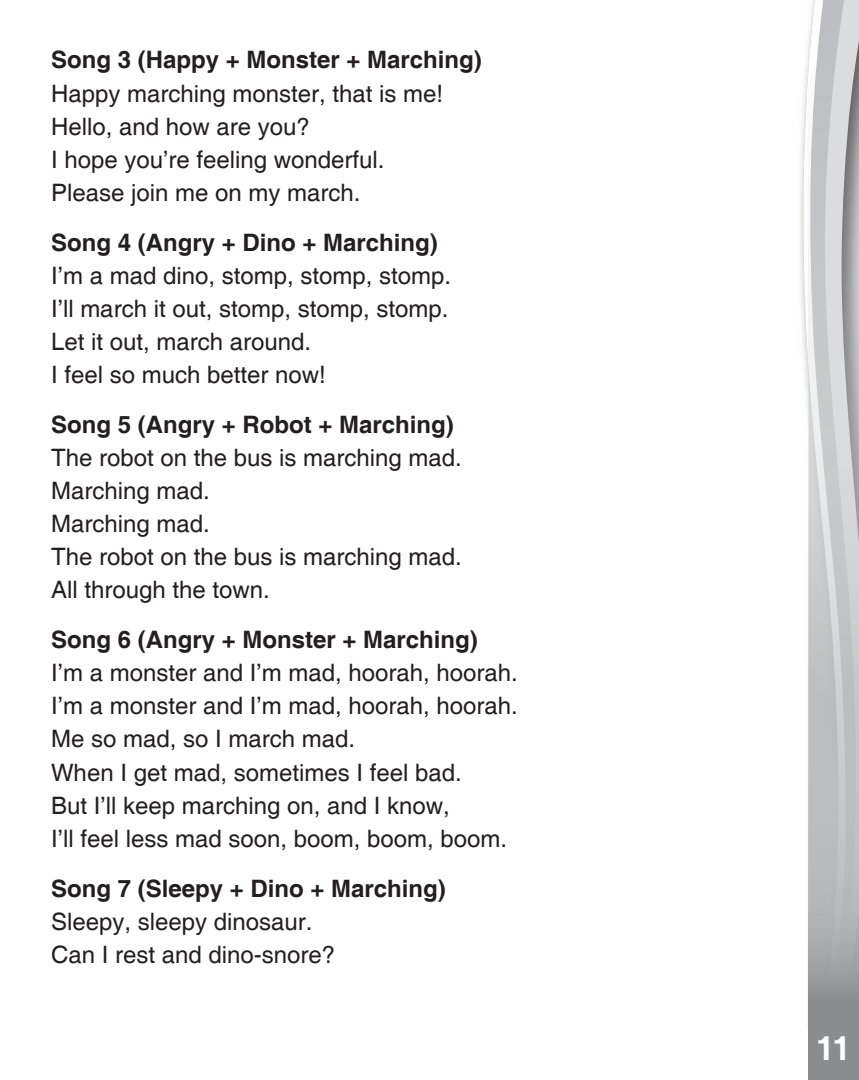
<style>
.page{position:relative;width:859px;height:1080px;background:#fff}
.page>*{position:absolute;margin:0;border:0;box-sizing:border-box;transform-origin:0 0}
.t1{font:700 33px "Helvetica";color:#fff}
.t2{font:700 33px "Helvetica";color:#fff}
.point{font:24px "Helvetica";color:#231f20}
.point-2{font:700 24px "Helvetica";color:#231f20}
</style>
<div class="page">
<svg style="left:802px;top:47px;width:6px;height:363px"></svg>
<svg style="left:808px;top:0;width:51px;height:1080px;background:#bebfc2"></svg>
<p class="point-2" style="left:51px;top:45px;width:432px">Song 3 (Happy + Monster + Marching)</p>
<p class="point" style="left:51px;top:79px;width:394px">Happy marching monster, that is me!</p>
<p class="point" style="left:51px;top:112px;width:260px">Hello, and how are you?</p>
<p class="point" style="left:51px;top:145px;width:335px">I hope you’re feeling wonderful.</p>
<p class="point" style="left:51px;top:178px;width:311px">Please join me on my march.</p>
<p class="point-2" style="left:51px;top:228px;width:388px">Song 4 (Angry + Dino + Marching)</p>
<p class="point" style="left:51px;top:261px;width:402px">I’m a mad dino, stomp, stomp, stomp.</p>
<p class="point" style="left:51px;top:295px;width:399px">I’ll march it out, stomp, stomp, stomp.</p>
<p class="point" style="left:51px;top:328px;width:262px">Let it out, march around.</p>
<p class="point" style="left:51px;top:361px;width:276px">I feel so much better now!</p>
<p class="point-2" style="left:51px;top:410px;width:404px">Song 5 (Angry + Robot + Marching)</p>
<p class="point" style="left:51px;top:444px;width:412px">The robot on the bus is marching mad.</p>
<p class="point" style="left:51px;top:477px;width:160px">Marching mad.</p>
<p class="point" style="left:51px;top:510px;width:160px">Marching mad.</p>
<p class="point" style="left:51px;top:543px;width:412px">The robot on the bus is marching mad.</p>
<p class="point" style="left:51px;top:576px;width:220px">All through the town.</p>
<p class="point-2" style="left:51px;top:625px;width:428px">Song 6 (Angry + Monster + Marching)</p>
<p class="point" style="left:51px;top:659px;width:468px">I’m a monster and I’m mad, hoorah, hoorah.</p>
<p class="point" style="left:51px;top:692px;width:468px">I’m a monster and I’m mad, hoorah, hoorah.</p>
<p class="point" style="left:51px;top:725px;width:306px">Me so mad, so I march mad.</p>
<p class="point" style="left:51px;top:758px;width:412px">When I get mad, sometimes I feel bad.</p>
<p class="point" style="left:51px;top:791px;width:400px">But I’ll keep marching on, and I know,</p>
<p class="point" style="left:51px;top:824px;width:458px">I’ll feel less mad soon, boom, boom, boom.</p>
<p class="point-2" style="left:51px;top:874px;width:396px">Song 7 (Sleepy + Dino + Marching)</p>
<p class="point" style="left:51px;top:907px;width:263px">Sleepy, sleepy dinosaur.</p>
<p class="point" style="left:51px;top:940px;width:286px">Can I rest and dino-snore?</p>
<h1 class="t1" style="left:822px;top:1020px;width:40px">11<sup>11</sup></h1>
<h1 class="t2" style="left:816px;top:1028px;width:36px">11</h1>
</div>
